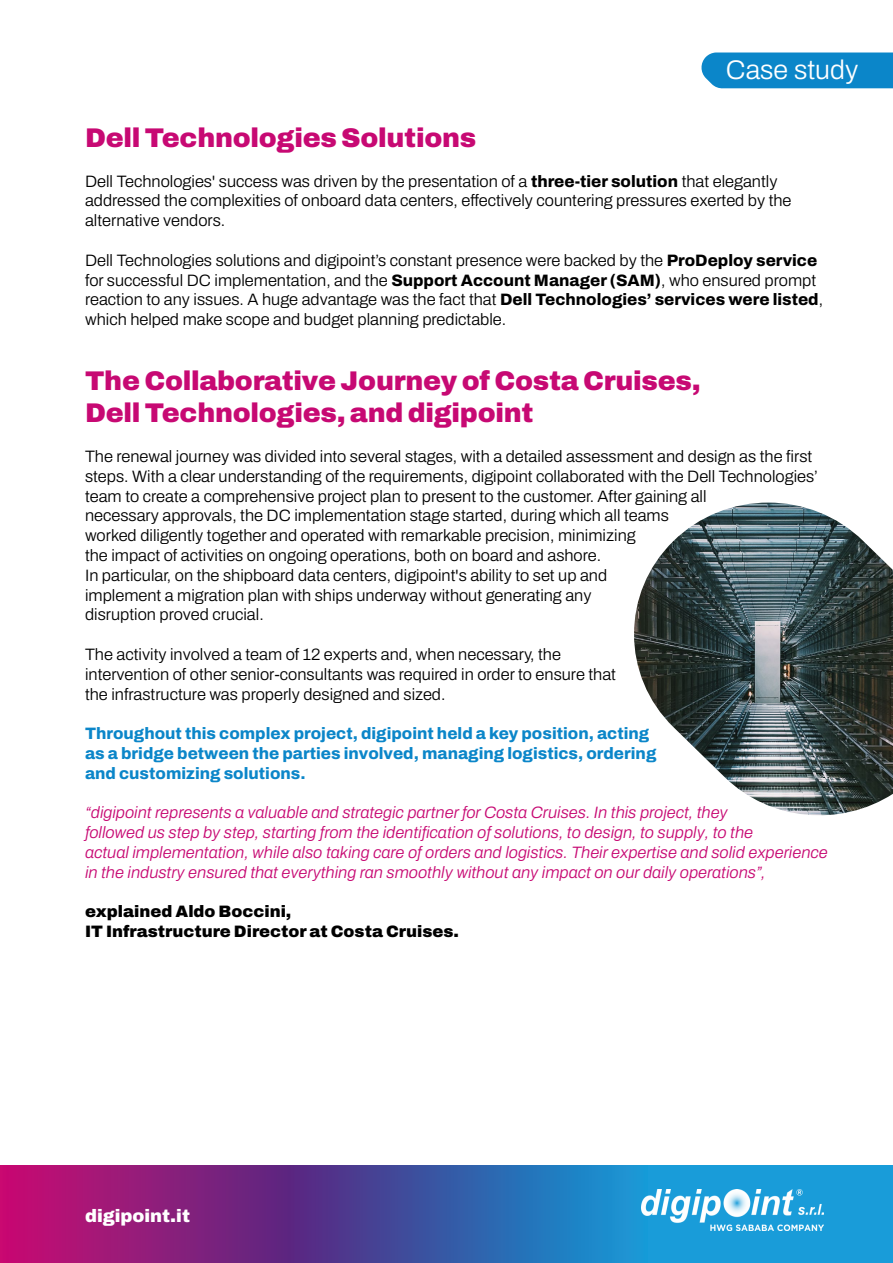
<style>
.page{position:relative;width:893px;height:1263px;background:#fff}
.page>*{position:absolute;margin:0;border:0;box-sizing:border-box;transform-origin:0 0}
.t1{font:900 27px/32.4px "Archivo";letter-spacing:-.01em;color:#c70973}
.t2{font:300 27px "Archivo";color:#fff}
.t3{font:900 18px "Archivo";color:#fff}
.t4{font:300 16.5px/19.8px "Archivo";color:#000}
.t5{font:italic 300 16.5px/19.8px "Archivo";color:#c70973}
.t6{font:800 16.5px/19.8px "Archivo";color:#0b86c9}
.t7{font:900 16.5px/19.8px "Archivo";color:#000}
.s1{font-weight:800}
</style>
<div class="page">
<svg style="left:701px;top:52px;width:192px;height:37px;background:#198ccc"></svg>
<svg style="left:0;top:1166px;width:893px;height:97px;background:#5153a2"></svg>
<img style="left:642px;top:1190px;width:182px;height:40px">
<img style="left:634px;top:502px;width:259px;height:314px">
<h1 class="t2" style="left:726px;top:50px;width:134px">Case study</h1>
<h1 class="t1" style="left:85px;top:121px;width:393px">Dell Technologies Solutions</h1>
<p class="t4" style="left:85px;top:171px;width:708px">Dell Technologies' success was driven by the presentation of a <span class="s1">three-tier solution</span> that elegantly addressed the complexities of onboard data centers, effectively countering pressures exerted by the alternative vendors.</p>
<p class="t4" style="left:85px;top:250px;width:740px">Dell Technologies solutions and digipoint’s constant presence were backed by the <span class="s1">ProDeploy service </span>for successful DC implementation, and the <span class="s1">Support Account Manager (SAM)</span>, who ensured prompt reaction to any issues. A huge advantage was the fact that <span class="s1">Dell Technologies’ services were listed</span>, which helped make scope and budget planning predictable.</p>
<h1 class="t1" style="left:85px;top:364px;width:617px">The Collaborative Journey of Costa Cruises,<br>Dell Technologies, and digipoint</h1>
<p class="t4" style="left:85px;top:446px;width:734px">The renewal journey was divided into several stages, with a detailed assessment and design as the first steps. With a clear understanding of the requirements, digipoint collaborated with the Dell Technologies’ team to create a comprehensive project plan to present to the customer. After gaining all<br>necessary approvals, the DC implementation stage started, during which all teams<br>worked diligently together and operated with remarkable precision, minimizing<br>the impact of activities on ongoing operations, both on board and ashore.<br>In particular, on the shipboard data centers, digipoint's ability to set up and<br>implement a migration plan with ships underway without generating any<br>disruption proved crucial.</p>
<p class="t4" style="left:85px;top:644px;width:532px">The activity involved a team of 12 experts and, when necessary, the intervention of other senior-consultants was required in order to ensure that the infrastructure was properly designed and sized.</p>
<p class="t6" style="left:85px;top:724px;width:573px">Throughout this complex project, digipoint held a key position, acting as a bridge between the parties involved, managing logistics, ordering and customizing solutions.</p>
<p class="t5" style="left:85px;top:803px;width:744px">“digipoint represents a valuable and strategic partner for Costa Cruises. In this project, they<br>followed us step by step, starting from the identification of solutions, to design, to supply, to the<br>actual implementation, while also taking care of orders and logistics. Their expertise and solid experience in the industry ensured that everything ran smoothly without any impact on our daily operations”,</p>
<p class="t7" style="left:85px;top:902px;width:376px">explained Aldo Boccini,<br>IT Infrastructure Director at Costa Cruises.</p>
<p class="t3" style="left:85px;top:1202px;width:106px">digipoint.it</p>
</div>
